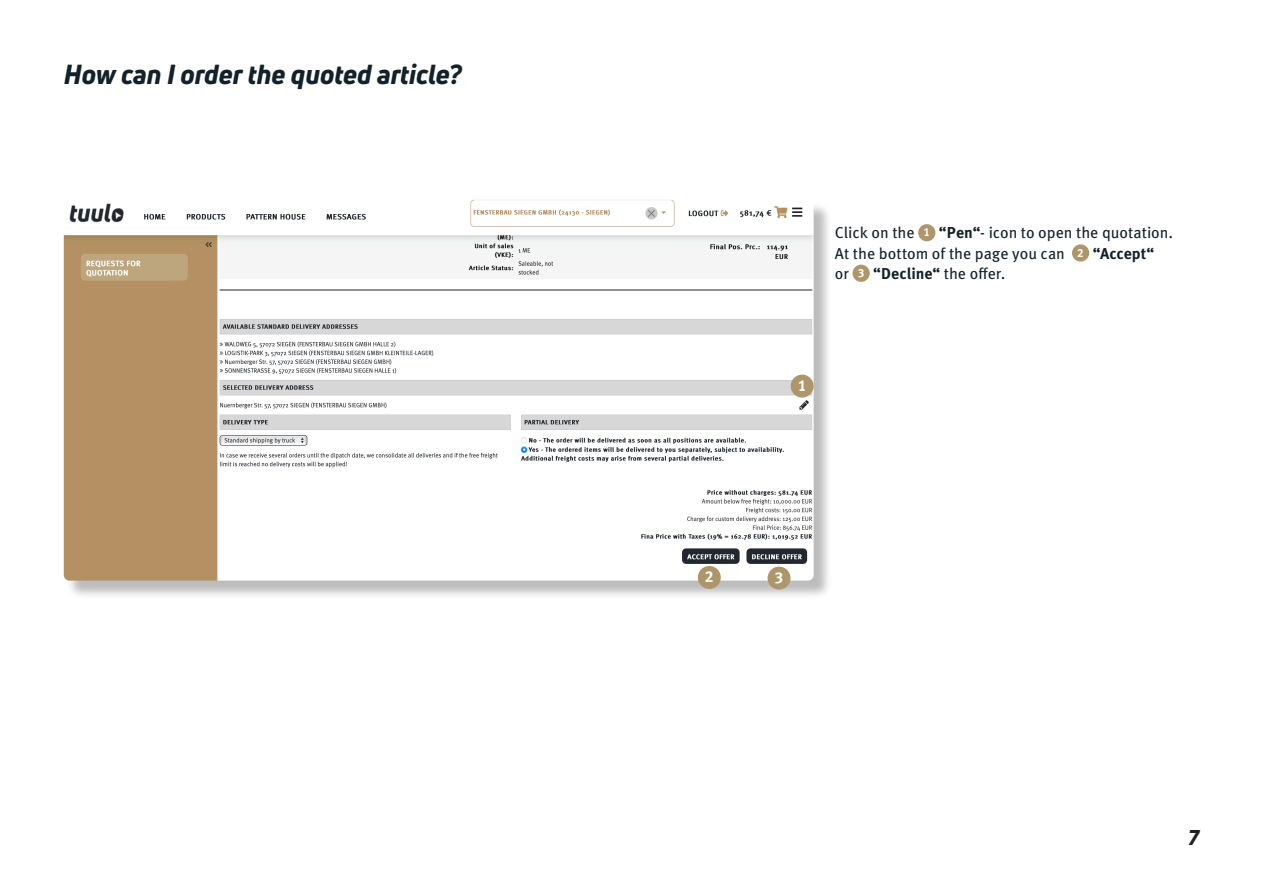
<style>
.page{position:relative;width:1263px;height:893px;background:#fff}
.page>*{position:absolute;margin:0;border:0;box-sizing:border-box;transform-origin:0 0}
.t1{font:italic 800 27px "Uni Neue";color:#13222a}
.t2{font:italic 800 21px "Uni Neue";color:#231f20}
.t3{font:15.75px "Meta Pro";color:#13222a}
.t4{font:700 15.75px "Meta Pro";color:#13222a}
.t5{font:700 15.75px "Meta Pro";color:#fff}
.t6{font:700 11.85px "Meta Pro";color:#fff}
.s1{font-weight:700}
.s2{font-weight:400}
</style>
<div class="page">
<div style="left:918px;top:224px;width:17px;height:17px;background:#af966a;border-radius:50%"></div>
<div style="left:1072px;top:244px;width:17px;height:18px;background:#af966a;border-radius:50%"></div>
<div style="left:852px;top:265px;width:18px;height:17px;background:#af966a;border-radius:50%"></div>
<div style="left:66px;top:202px;width:766px;height:398px;background:#231f20;opacity:.3"></div>
<img style="left:64px;top:200px;width:750px;height:381px">
<div style="left:791px;top:375px;width:23px;height:23px;background:#af966a;border-radius:50%"></div>
<div style="left:698px;top:566px;width:23px;height:23px;background:#af966a;border-radius:50%"></div>
<div style="left:767px;top:567px;width:23px;height:23px;background:#af966a;border-radius:50%"></div>
<p class="t1" style="left:64px;top:56px;width:400px">How can I order the quoted article?</p>
<p class="t3" style="left:835px;top:221px;width:81px">Click on the</p>
<p class="t6" style="left:923px;top:223px;width:8px">1</p>
<p class="t3" style="left:939px;top:221px;width:236px"><span class="s1">“Pen“</span>- icon to open the quotation.</p>
<p class="t3" style="left:835px;top:241px;width:231px">At the bottom of the page you can</p>
<p class="t6" style="left:1077px;top:243px;width:8px">2</p>
<p class="t4" style="left:1093px;top:241px;width:63px">“Accept“</p>
<p class="t3" style="left:835px;top:261px;width:16px">or</p>
<p class="t6" style="left:858px;top:264px;width:8px">3</p>
<p class="t4" style="left:873px;top:261px;width:134px">“Decline“ <span class="s2">the offer.</span></p>
<p class="t5" style="left:798px;top:373px;width:10px">1</p>
<p class="t5" style="left:705px;top:565px;width:10px">2</p>
<p class="t5" style="left:774px;top:565px;width:10px">3</p>
<h2 class="t2" style="left:1188px;top:823px;width:12px">7</h2>
</div>
